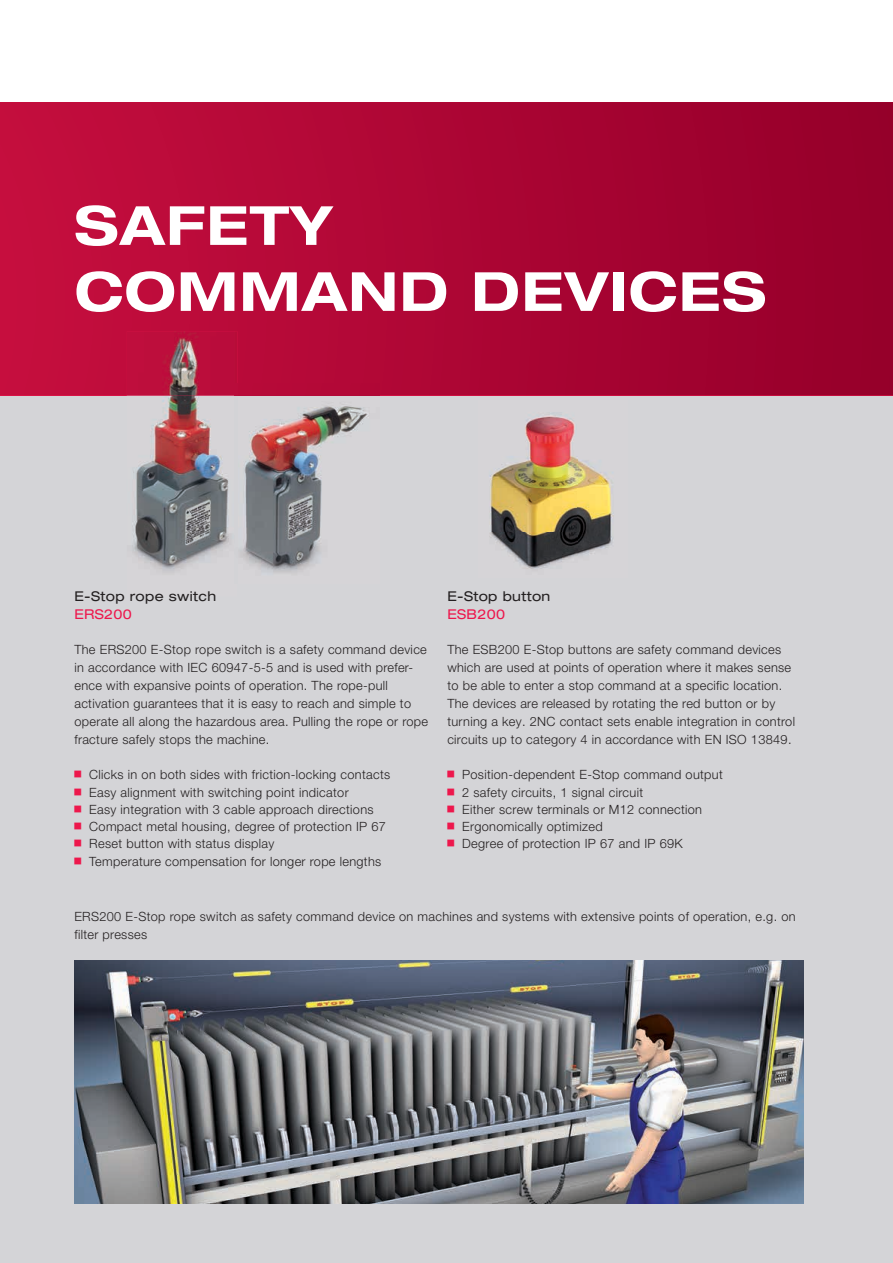
<style>
.page{position:relative;width:893px;height:1263px;background:#fff}
.page>*{position:absolute;margin:0;border:0;box-sizing:border-box;transform-origin:0 0}
.t1{font:700 expanded 54px/66px "Helvetica Neue LT Pro";letter-spacing:.025em;color:#fff}
.t2{font:expanded 13.5px "Helvetica Neue LT Pro";letter-spacing:.025em;color:#231f20}
.t3{font:expanded 13.5px "Helvetica Neue LT Pro";letter-spacing:.025em;color:#ed174c}
.t4{font:300 12.75px/18px "Helvetica Neue LT Pro";letter-spacing:.025em;color:#231f20}
</style>
<div class="page">
<div style="left:0;top:395px;width:893px;height:868px;background:#d4d4d7"></div>
<svg style="left:0;top:102px;width:893px;height:293px;background:#ad0634"></svg>
<img style="left:74px;top:960px;width:729px;height:243px">
<img style="left:127px;top:331px;width:110px;height:240px">
<img style="left:237px;top:383px;width:143px;height:189px">
<img style="left:234px;top:395px;width:3px;height:176px">
<svg style="left:234px;top:383px;width:3px;height:12px"></svg>
<img style="left:489px;top:413px;width:125px;height:156px">
<h1 class="t1" style="left:74px;top:190px;width:693px">SAFETY<br>COMMAND DEVICES</h1>
<p class="t2" style="left:74px;top:587px;width:143px">E-Stop rope switch</p>
<p class="t3" style="left:74px;top:605px;width:59px">ERS200</p>
<p class="t4" style="left:74px;top:640px;width:355px">The ERS200 E-Stop rope switch is a safety command device in accordance with IEC 60947-5-5 and is used with prefer&shy;ence with expansive points of operation. The rope-pull activation guarantees that it is easy to reach and simple to operate all along the hazardous area. Pulling the rope or rope fracture safely stops the machine.</p>
<p class="t4" style="left:89px;top:766px;width:302px;line-height:17.2px">Clicks in on both sides with friction-locking contacts Easy alignment with switching point indicator<br>Easy integration with 3 cable approach directions Compact metal housing, degree of protection IP 67<br>Reset button with status display<br>Temperature compensation for longer rope lengths</p>
<p class="t2" style="left:447px;top:587px;width:105px">E-Stop button</p>
<p class="t3" style="left:447px;top:605px;width:59px">ESB200</p>
<p class="t4" style="left:447px;top:640px;width:349px">The ESB200 E-Stop buttons are safety command devices which are used at points of operation where it makes sense to be able to enter a stop command at a specific location.<br>The devices are released by rotating the red button or by turning a key. 2NC contact sets enable integration in control circuits up to category 4 in accordance with EN ISO 13849.</p>
<p class="t4" style="left:462px;top:766px;width:262px;line-height:17.2px">Position-dependent E-Stop command output 2 safety circuits, 1 signal circuit<br>Either screw terminals or M12 connection Ergonomically optimized<br>Degree of protection IP 67 and IP 69K</p>
<p class="t4" style="left:74px;top:907px;width:723px">ERS200 E-Stop rope switch as safety command device on machines and systems with extensive points of operation, e.g. on filter presses</p>
</div>
